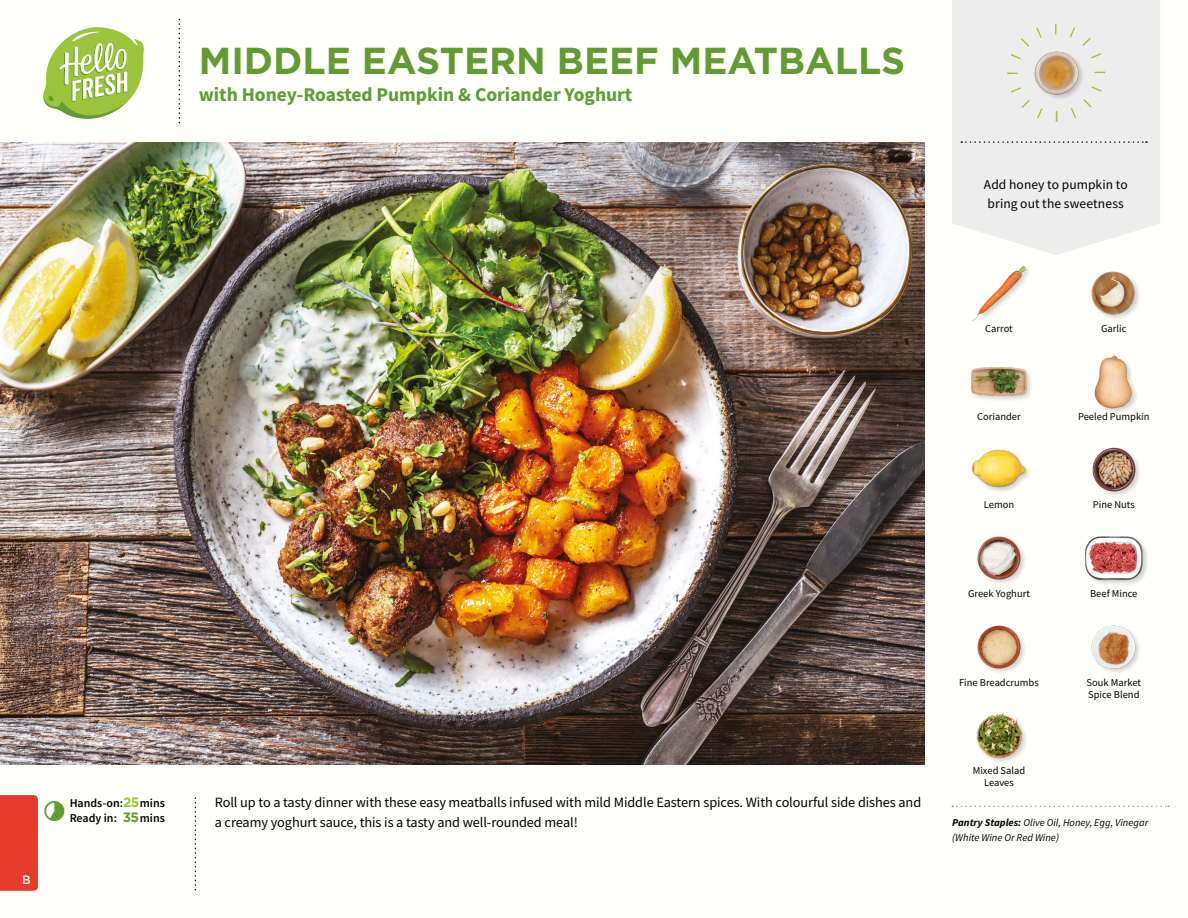
<style>
.page{position:relative;width:1188px;height:918px;background:#fff}
.page>*{position:absolute;margin:0;border:0;box-sizing:border-box;transform-origin:0 0}
.t1{font:700 37.5px "Gotham";color:#619b31}
.t2{font:700 19.5px "Source Sans Pro";color:#619b31}
.t3{font:14.25px/19.5px "Source Sans Pro";letter-spacing:-.005em;color:#000}
.t4{font:13.5px/18.9px "Source Sans Pro";letter-spacing:.01em;color:#000}
.t5{font:600 12px/15px "Source Sans Pro";color:#000}
.t6{font:500 12px "Gotham";color:#fff}
.t7{font:10.5px/12px "Source Sans Pro";color:#000}
.t8{font:italic 10.5px/15px "Source Sans Pro";color:#000}
.s1{font-family:"Gotham";font-weight:700;font-size:13.5px;color:#9ac43a}
.s2{font-family:"Gotham";font-weight:700;font-size:13.5px;color:#619b31}
.s3{font-weight:700}
</style>
<div class="page">
<svg style="left:43px;top:27px;width:101px;height:92px"></svg>
<div style="left:0;top:795px;width:38px;height:96px;background:#e73b2b"></div>
<svg style="left:952px;top:0;width:208px;height:255px;background:#eeeeed"></svg>
<svg style="left:961px;top:141px;width:186px;height:2px"></svg>
<div style="left:1007px;top:24px;width:98px;height:98px;border:11px dashed #9ac43a;border-radius:50%"></div>
<img style="left:0;top:142px;width:925px;height:623px">
<svg style="left:952px;top:806px;width:217px;height:1px"></svg>
<img style="left:977px;top:625px;width:48px;height:48px">
<img style="left:976px;top:712px;width:51px;height:51px">
<img style="left:1091px;top:625px;width:49px;height:48px">
<img style="left:977px;top:536px;width:48px;height:48px">
<img style="left:1092px;top:447px;width:48px;height:49px">
<div style="left:1084px;top:535px;width:66px;height:52px;background:#000;opacity:.2"></div>
<img style="left:1085px;top:535px;width:58px;height:52px">
<img style="left:971px;top:449px;width:57px;height:43px">
<img style="left:1028px;top:44px;width:57px;height:57px">
<div style="left:1094px;top:355px;width:45px;height:60px;background:#000;opacity:.2"></div>
<img style="left:1094px;top:355px;width:45px;height:55px">
<div style="left:970px;top:366px;width:64px;height:37px;background:#000;opacity:.2"></div>
<img style="left:970px;top:366px;width:58px;height:37px">
<img style="left:1091px;top:271px;width:49px;height:48px">
<img style="left:972px;top:265px;width:56px;height:56px">
<h1 class="t1" style="left:199px;top:36px;width:708px">MIDDLE EASTERN BEEF MEATBALLS</h1>
<h2 class="t2" style="left:199px;top:82px;width:435px">with Honey-Roasted Pumpkin &amp; Coriander Yoghurt</h2>
<p class="t4" style="left:984px;top:175px;width:145px">Add honey to pumpkin to bring out the sweetness</p>
<p class="t6" style="left:22px;top:872px;width:10px">B</p>
<p class="t5" style="left:70px;top:796px;width:97px">Hands-on:<span class="s1">25</span>mins<br>Ready in: <span class="s2">35</span>mins</p>
<p class="t3" style="left:215px;top:793px;width:708px">Roll up to a tasty dinner with these easy meatballs infused with mild Middle Eastern spices. With colourful side dishes and a creamy yoghurt sauce, this is a tasty and well-rounded meal!</p>
<p class="t7" style="left:985px;top:322px;width:29px">Carrot</p>
<p class="t7" style="left:1101px;top:322px;width:27px">Garlic</p>
<p class="t7" style="left:977px;top:411px;width:45px">Coriander</p>
<p class="t7" style="left:1078px;top:411px;width:73px">Peeled Pumpkin</p>
<p class="t7" style="left:984px;top:499px;width:32px">Lemon</p>
<p class="t7" style="left:1093px;top:499px;width:43px">Pine Nuts</p>
<p class="t7" style="left:968px;top:587px;width:63px">Greek Yoghurt</p>
<p class="t7" style="left:1090px;top:587px;width:49px">Beef Mince</p>
<p class="t7" style="left:959px;top:677px;width:81px">Fine Breadcrumbs</p>
<p class="t7" style="left:1087px;top:677px;width:56px">Souk Market<br>Spice Blend</p>
<p class="t7" style="left:973px;top:765px;width:54px;text-align:center">Mixed Salad<br>Leaves</p>
<p class="t8" style="left:952px;top:814px;width:198px"><span class="s3">Pantry Staples:</span> Olive Oil, Honey, Egg, Vinegar (White Wine Or Red Wine)</p>
</div>
